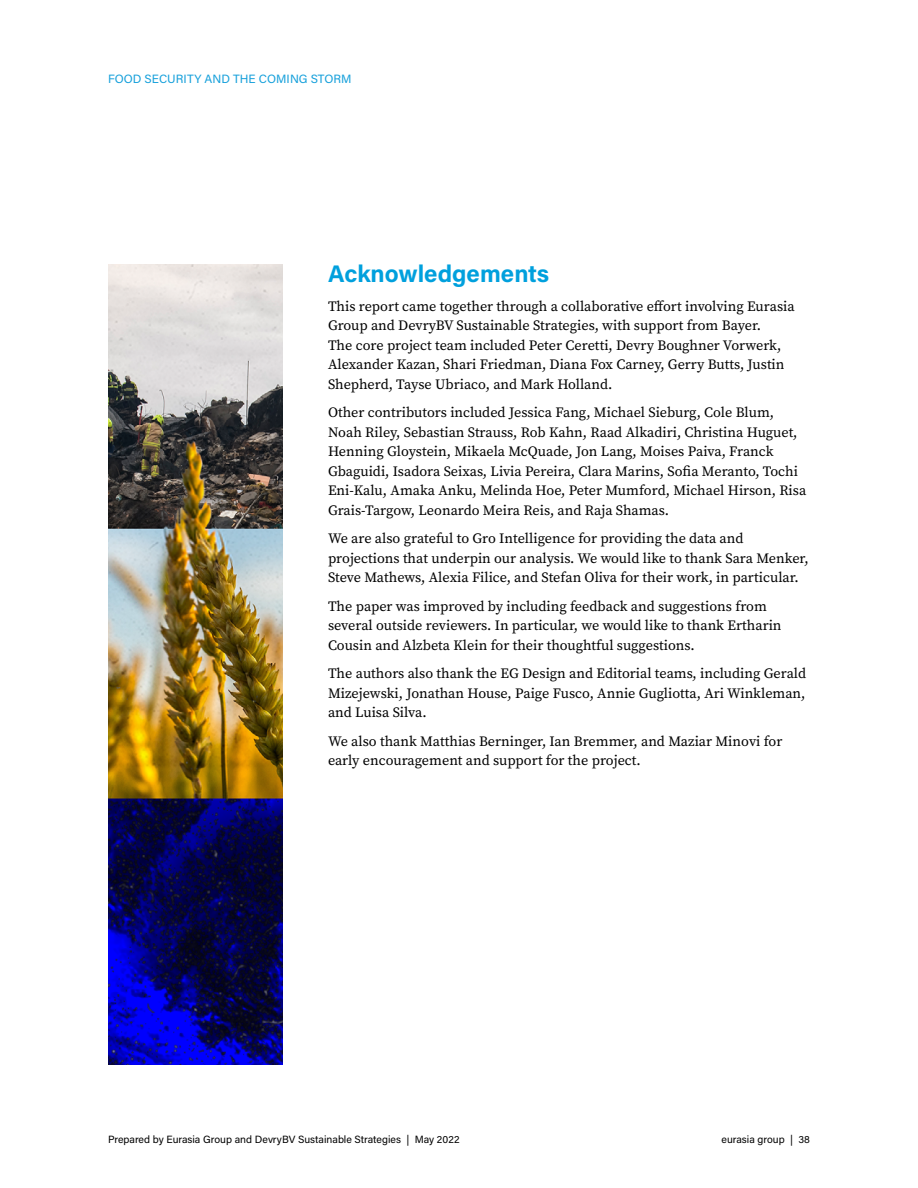
<style>
.page{position:relative;width:918px;height:1188px;background:#fff}
.page>*{position:absolute;margin:0;border:0;box-sizing:border-box;transform-origin:0 0}
.t1{font:700 24px "Acumin Pro";color:#00a0dd}
.t2{font:14.25px/19.5px "Source Serif Pro";color:#000}
.t3{font:12px "Acumin Variable Concept";color:#16a0db}
.t4{font:10.5px "Acumin Variable Concept";color:#000}
</style>
<div class="page">
<img style="left:108px;top:265px;width:175px;height:799px">
<p class="t3" style="left:108px;top:70px;width:245px">FOOD SECURITY AND THE COMING STORM</p>
<h1 class="t1" style="left:328px;top:257px;width:223px">Acknowledgements</h1>
<p class="t2" style="left:328px;top:296px;width:468px">This report came together through a collaborative effort involving Eurasia Group and DevryBV Sustainable Strategies, with support from Bayer.<br>The core project team included Peter Ceretti, Devry Boughner Vorwerk, Alexander Kazan, Shari Friedman, Diana Fox Carney, Gerry Butts, Justin Shepherd, Tayse Ubriaco, and Mark Holland.</p>
<p class="t2" style="left:328px;top:403px;width:480px">Other contributors included Jessica Fang, Michael Sieburg, Cole Blum, Noah Riley, Sebastian Strauss, Rob Kahn, Raad Alkadiri, Christina Huguet, Henning Gloystein, Mikaela McQuade, Jon Lang, Moises Paiva, Franck Gbaguidi, Isadora Seixas, Livia Pereira, Clara Marins, Sofia Meranto, Tochi Eni-Kalu, Amaka Anku, Melinda Hoe, Peter Mumford, Michael Hirson, Risa Grais-Targow, Leonardo Meira Reis, and Raja Shamas.</p>
<p class="t2" style="left:328px;top:529px;width:482px">We are also grateful to Gro Intelligence for providing the data and projections that underpin our analysis. We would like to thank Sara Menker,<br>Steve Mathews, Alexia Filice, and Stefan Oliva for their work, in particular.</p>
<p class="t2" style="left:328px;top:596px;width:455px">The paper was improved by including feedback and suggestions from several outside reviewers. In particular, we would like to thank Ertharin<br>Cousin and Alzbeta Klein for their thoughtful suggestions.</p>
<p class="t2" style="left:328px;top:664px;width:480px;text-align:justify">The authors also thank the EG Design and Editorial teams, including Gerald Mizejewski, Jonathan House, Paige Fusco, Annie Gugliotta, Ari Winkleman, and Luisa Silva.</p>
<p class="t2" style="left:328px;top:731px;width:456px">We also thank Matthias Berninger, Ian Bremmer, and Maziar Minovi for early encouragement and support for the project.</p>
<p class="t4" style="left:108px;top:1132px;width:353px">Prepared by Eurasia Group and DevryBV Sustainable Strategies | May 2022</p>
<p class="t4" style="left:722px;top:1132px;width:90px">eurasia group | 38</p>
</div>
